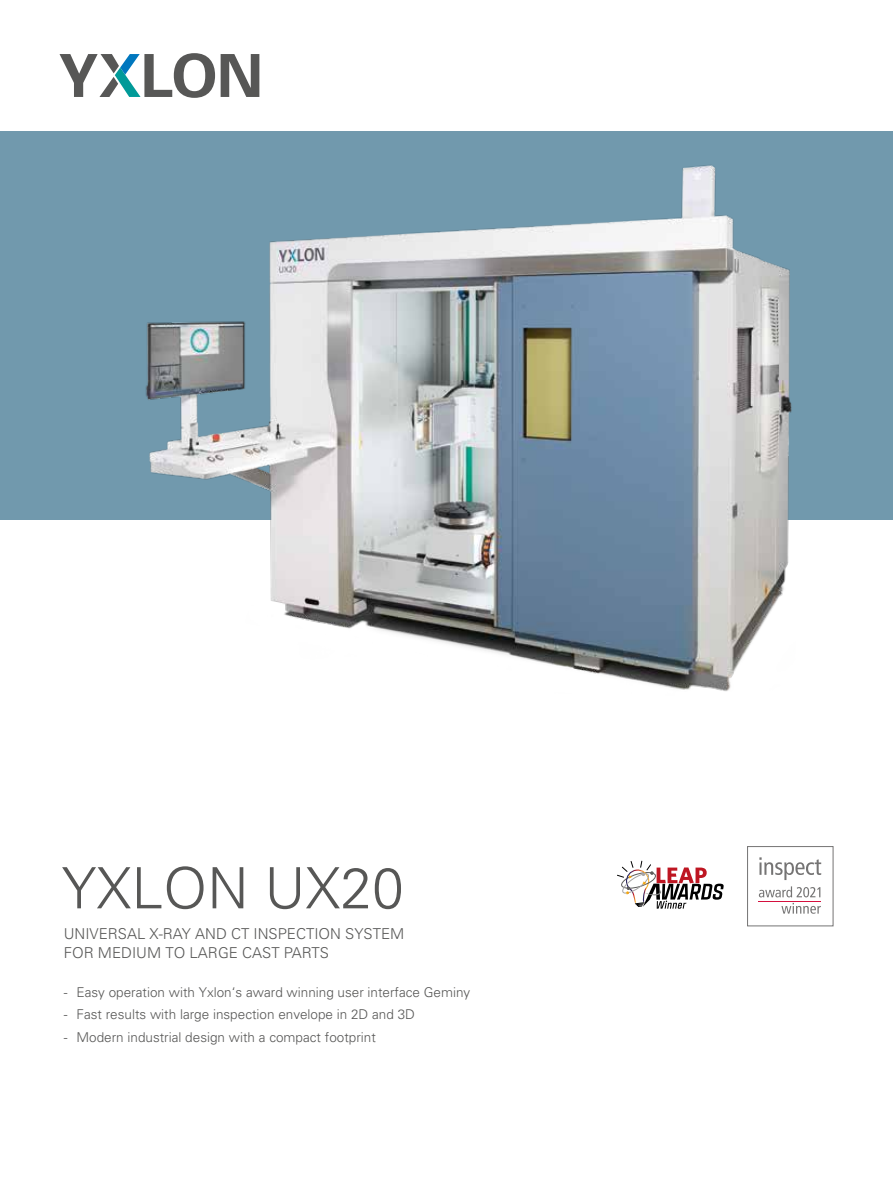
<style>
.page{position:relative;width:893px;height:1188px;background:#fff}
.page>*{position:absolute;margin:0;border:0;box-sizing:border-box;transform-origin:0 0}
.t1{font:300 57px "Univers";color:#575756}
.t2{font:300 15px/19.5px "Univers";color:#575756}
.t3{font:300 13.5px "Univers";color:#575756}
</style>
<div class="page">
<svg style="left:221px;top:54px;width:38px;height:43px"></svg>
<svg style="left:60px;top:53px;width:155px;height:45px"></svg>
<div style="left:0;top:132px;width:893px;height:388px;background:#7199ad"></div>
<img style="left:145px;top:165px;width:647px;height:526px">
<div style="left:747px;top:846px;width:86px;height:80px;border:1px solid #757474"></div>
<svg style="left:759px;top:857px;width:62px;height:23px"></svg>
<hr style="left:759px;top:901px;width:62px;height:1px;background:#d4103e">
<svg style="left:781px;top:903px;width:40px;height:11px"></svg>
<svg style="left:759px;top:886px;width:61px;height:11px"></svg>
<svg style="left:617px;top:861px;width:107px;height:48px"></svg>
<h1 class="t1" style="left:62px;top:854px;width:344px">YXLON UX20</h1>
<p class="t2" style="left:64px;top:924px;width:342px">UNIVERSAL X-RAY AND CT INSPECTION SYSTEM<br>FOR MEDIUM TO LARGE CAST PARTS</p>
<p class="t3" style="left:64px;top:984px;width:408px">- Easy operation with Yxlon‘s award winning user interface Geminy</p>
<p class="t3" style="left:64px;top:1006px;width:353px">- Fast results with large inspection envelope in 2D and 3D</p>
<p class="t3" style="left:64px;top:1029px;width:314px">- Modern industrial design with a compact footprint</p>
</div>
